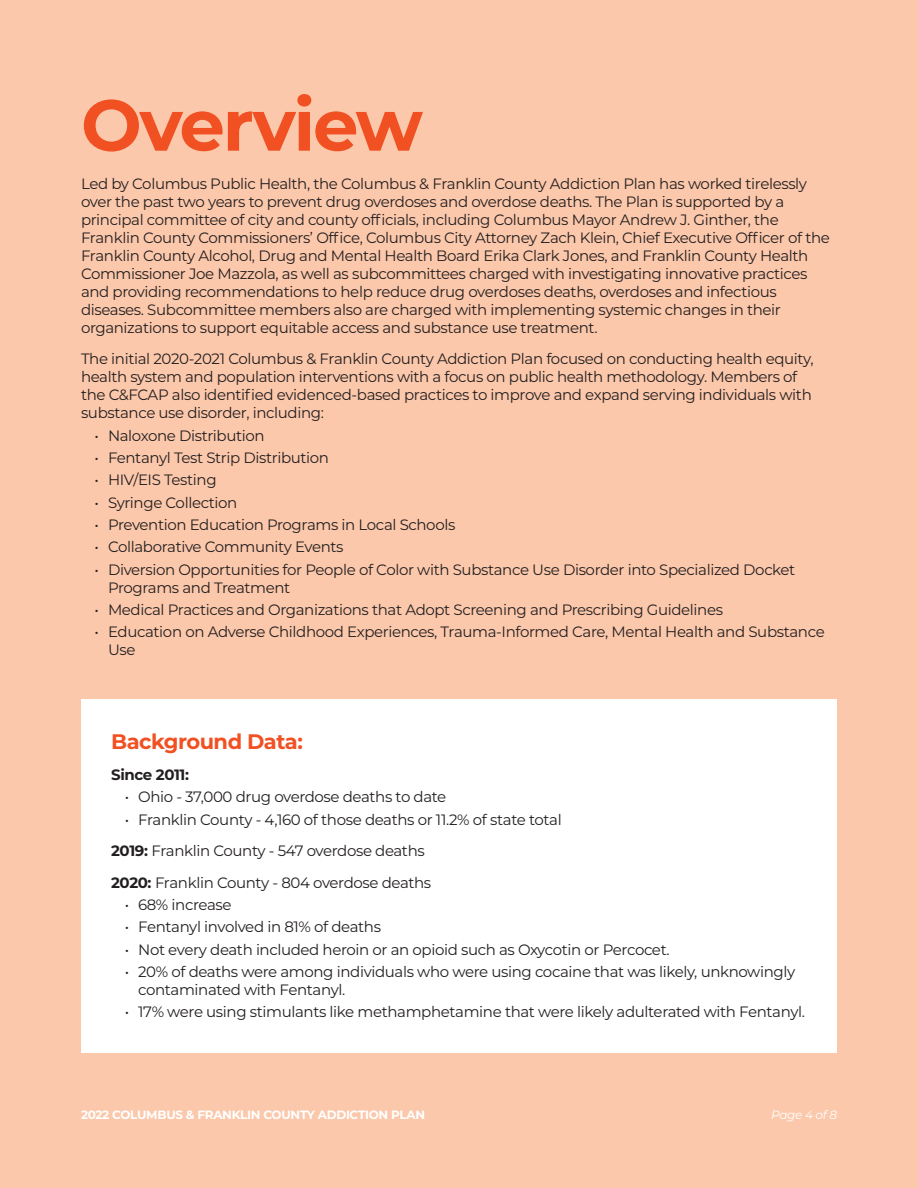
<style>
.page{position:relative;width:918px;height:1188px;background:#fcc8ab}
.page>*{position:absolute;margin:0;border:0;box-sizing:border-box;transform-origin:0 0}
.t1{font:700 72px "Montserrat";letter-spacing:-.03em;color:#f15122}
.t2{font:700 21px "Montserrat";letter-spacing:-.025em;color:#f15122}
.t3{font:15px/18px "Montserrat";letter-spacing:-.025em;color:#231f20}
.t4{font:700 15px "Montserrat";letter-spacing:-.025em;color:#231f20}
.t5{font:700 12px "Montserrat";letter-spacing:-.025em;color:#fff}
.t6{font:italic 12px "Montserrat";letter-spacing:-.025em;color:#fff}
.s1{font-weight:700}
</style>
<div class="page">
<div style="left:81px;top:700px;width:756px;height:353px;background:#fff"></div>
<p class="t1" style="left:81px;top:73px;width:344px">Overview</p>
<p class="t3" style="left:81px;top:174px;width:751px">Led by Columbus Public Health, the Columbus &amp; Franklin County Addiction Plan has worked tirelessly over the past two years to prevent drug overdoses and overdose deaths. The Plan is supported by a principal committee of city and county officials, including Columbus Mayor Andrew J. Ginther, the Franklin County Commissioners’ Office, Columbus City Attorney Zach Klein, Chief Executive Officer of the Franklin County Alcohol, Drug and Mental Health Board Erika Clark Jones, and Franklin County Health Commissioner Joe Mazzola, as well as subcommittees charged with investigating innovative practices and providing recommendations to help reduce drug overdoses deaths, overdoses and infectious diseases. Subcommittee members also are charged with implementing systemic changes in their organizations to support equitable access and substance use treatment.</p>
<p class="t3" style="left:81px;top:350px;width:734px">The initial 2020-2021 Columbus &amp; Franklin County Addiction Plan focused on conducting health equity, health system and population interventions with a focus on public health methodology. Members of the C&amp;FCAP also identified evidenced-based practices to improve and expand serving individuals with substance use disorder, including:</p>
<p class="t3" style="left:94px;top:426px;width:172px">• Naloxone Distribution</p>
<p class="t3" style="left:94px;top:448px;width:236px">• Fentanyl Test Strip Distribution</p>
<p class="t3" style="left:94px;top:471px;width:124px">• HIV/EIS Testing</p>
<p class="t3" style="left:94px;top:493px;width:144px">• Syringe Collection</p>
<p class="t3" style="left:94px;top:515px;width:362px">• Prevention Education Programs in Local Schools</p>
<p class="t3" style="left:94px;top:538px;width:251px">• Collaborative Community Events</p>
<p class="t3" style="left:108px;top:560px;width:689px;text-indent:-14px">• Diversion Opportunities for People of Color with Substance Use Disorder into Specialized Docket<br>Programs and Treatment</p>
<p class="t3" style="left:94px;top:600px;width:630px">• Medical Practices and Organizations that Adopt Screening and Prescribing Guidelines</p>
<p class="t3" style="left:108px;top:622px;width:718px;text-indent:-14px">• Education on Adverse Childhood Experiences, Trauma-Informed Care, Mental Health and Substance<br>Use</p>
<p class="t2" style="left:111px;top:726px;width:193px">Background Data:</p>
<p class="t4" style="left:111px;top:764px;width:79px">Since 2011:</p>
<p class="t3" style="left:125px;top:788px;width:323px">• Ohio - 37,000 drug overdose deaths to date</p>
<p class="t3" style="left:125px;top:810px;width:439px">• Franklin County - 4,160 of those deaths or 11.2% of state total</p>
<p class="t3" style="left:111px;top:841px;width:315px"><span class="s1">2019:</span> Franklin County - 547 overdose deaths</p>
<p class="t3" style="left:111px;top:873px;width:322px"><span class="s1">2020:</span> Franklin County - 804 overdose deaths</p>
<p class="t3" style="left:125px;top:895px;width:108px">• 68% increase</p>
<p class="t3" style="left:125px;top:918px;width:258px">• Fentanyl involved in 81% of deaths</p>
<p class="t3" style="left:125px;top:940px;width:547px">• Not every death included heroin or an opioid such as Oxycotin or Percocet.</p>
<p class="t3" style="left:138px;top:962px;width:659px;text-indent:-14px">• 20% of deaths were among individuals who were using cocaine that was likely, unknowingly contaminated with Fentanyl.</p>
<p class="t3" style="left:125px;top:1002px;width:682px">• 17% were using stimulants like methamphetamine that were likely adulterated with Fentanyl.</p>
<p class="t5" style="left:81px;top:1106px;width:346px">2022 COLUMBUS &amp; FRANKLIN COUNTY ADDICTION PLAN</p>
<p class="t6" style="left:771px;top:1106px;width:67px">Page 4 of 8</p>
</div>
